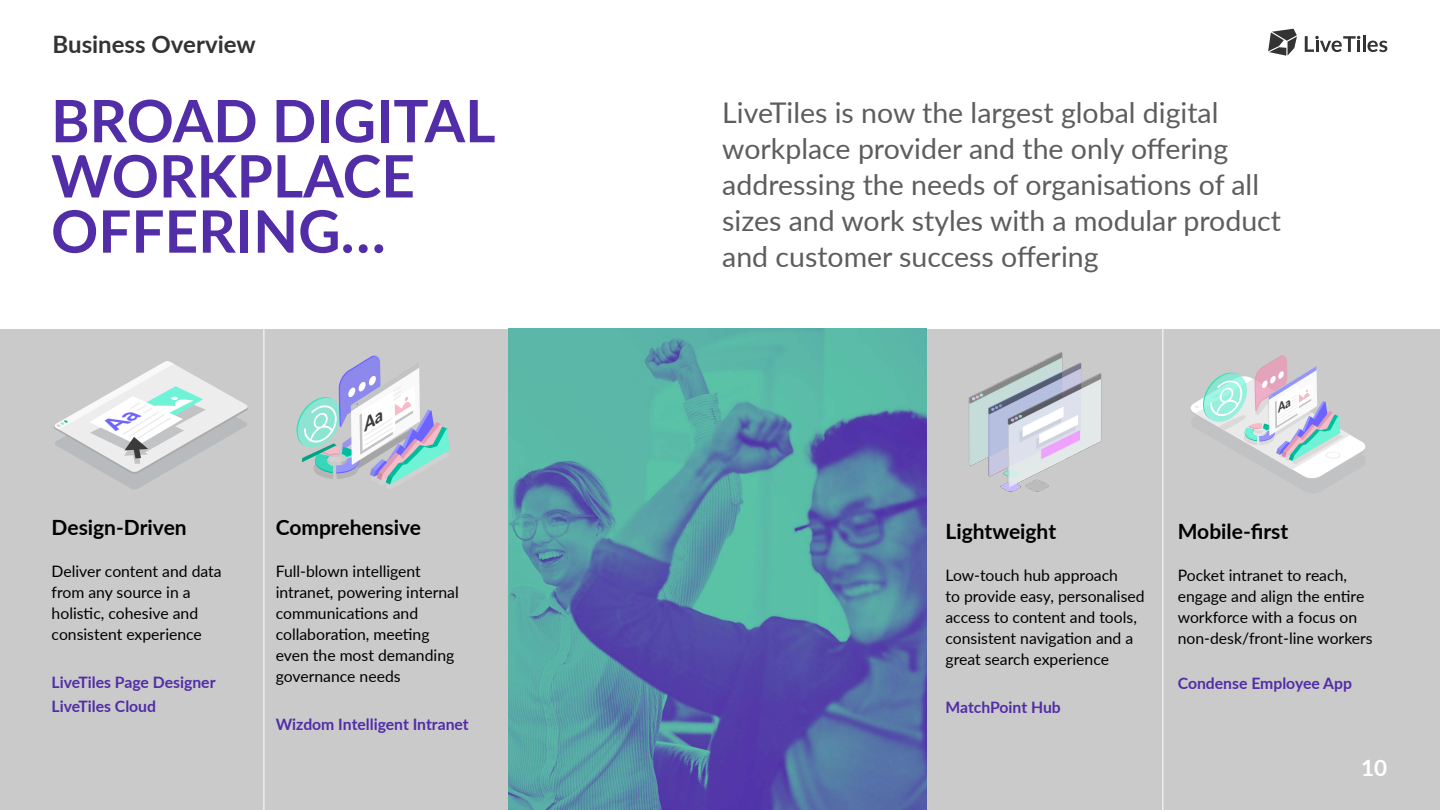
<style>
.page{position:relative;width:1440px;height:810px;background:#fff}
.page>*{position:absolute;margin:0;border:0;box-sizing:border-box;transform-origin:0 0}
.t1{font:700 58.5px/55.2px "Lato";color:#512da8}
.Body_Big{font:28.5px/36px "Lato";color:#5d5d5d}
.t2{font:700 24px "Lato";color:#333}
.t3{font:700 22.5px "Lato";color:#fff}
.t4{font:700 21px "Lato";color:#000}
.Body_21_28{font:15.75px/21px "Lato";color:#000}
.t5{font:700 15.75px "Lato";color:#512da8}
</style>
<div class="page">
<div style="left:0;top:329px;width:1440px;height:481px;background:#cacaca"></div>
<img style="left:508px;top:329px;width:419px;height:481px">
<img style="left:968px;top:352px;width:134px;height:140px">
<svg style="left:1268px;top:29px;width:29px;height:27px"></svg>
<svg style="left:1305px;top:36px;width:82px;height:16px"></svg>
<hr style="left:264px;top:324px;width:1px;height:486px;background:#fff">
<hr style="left:1162px;top:324px;width:1px;height:486px;background:#fff">
<svg style="left:54px;top:361px;width:194px;height:128px"></svg>
<svg style="left:296px;top:355px;width:154px;height:130px"></svg>
<svg style="left:1190px;top:355px;width:176px;height:123px"></svg>
<p class="t2" style="left:53px;top:26px;width:205px">Business Overview</p>
<p class="t1" style="left:51px;top:91px;width:446px">BROAD DIGITAL<br>WORKPLACE<br>OFFERING…</p>
<p class="Body_Big" style="left:722px;top:93px;width:560px">LiveTiles is now the largest global digital workplace provider and the only offering addressing the needs of organisations of all sizes and work styles with a modular product and customer success offering</p>
<p class="t4" style="left:52px;top:512px;width:137px">Design-Driven</p>
<p class="Body_21_28" style="left:52px;top:560px;width:172px">Deliver content and data from any source in a holistic, cohesive and consistent experience</p>
<p class="t5" style="left:52px;top:671px;width:165px">LiveTiles Page Designer</p>
<p class="t5" style="left:52px;top:695px;width:106px">LiveTiles Cloud</p>
<p class="t4" style="left:276px;top:512px;width:147px">Comprehensive</p>
<p class="Body_21_28" style="left:276px;top:560px;width:185px">Full-blown intelligent intranet, powering internal communications and collaboration, meeting even the most demanding governance needs</p>
<p class="t5" style="left:276px;top:713px;width:195px">Wizdom Intelligent Intranet</p>
<p class="t4" style="left:946px;top:515px;width:112px">Lightweight</p>
<p class="Body_21_28" style="left:946px;top:564px;width:201px">Low-touch hub approach<br>to provide easy, personalised access to content and tools, consistent navigation and a great search experience</p>
<p class="t5" style="left:946px;top:695px;width:117px">MatchPoint Hub</p>
<p class="t4" style="left:1178px;top:515px;width:112px">Mobile-first</p>
<p class="Body_21_28" style="left:1178px;top:564px;width:196px">Pocket intranet to reach, engage and align the entire workforce with a focus on non-desk/front-line workers</p>
<p class="t5" style="left:1178px;top:671px;width:176px">Condense Employee App</p>
<p class="t3" style="left:1361px;top:751px;width:28px">10</p>
</div>
